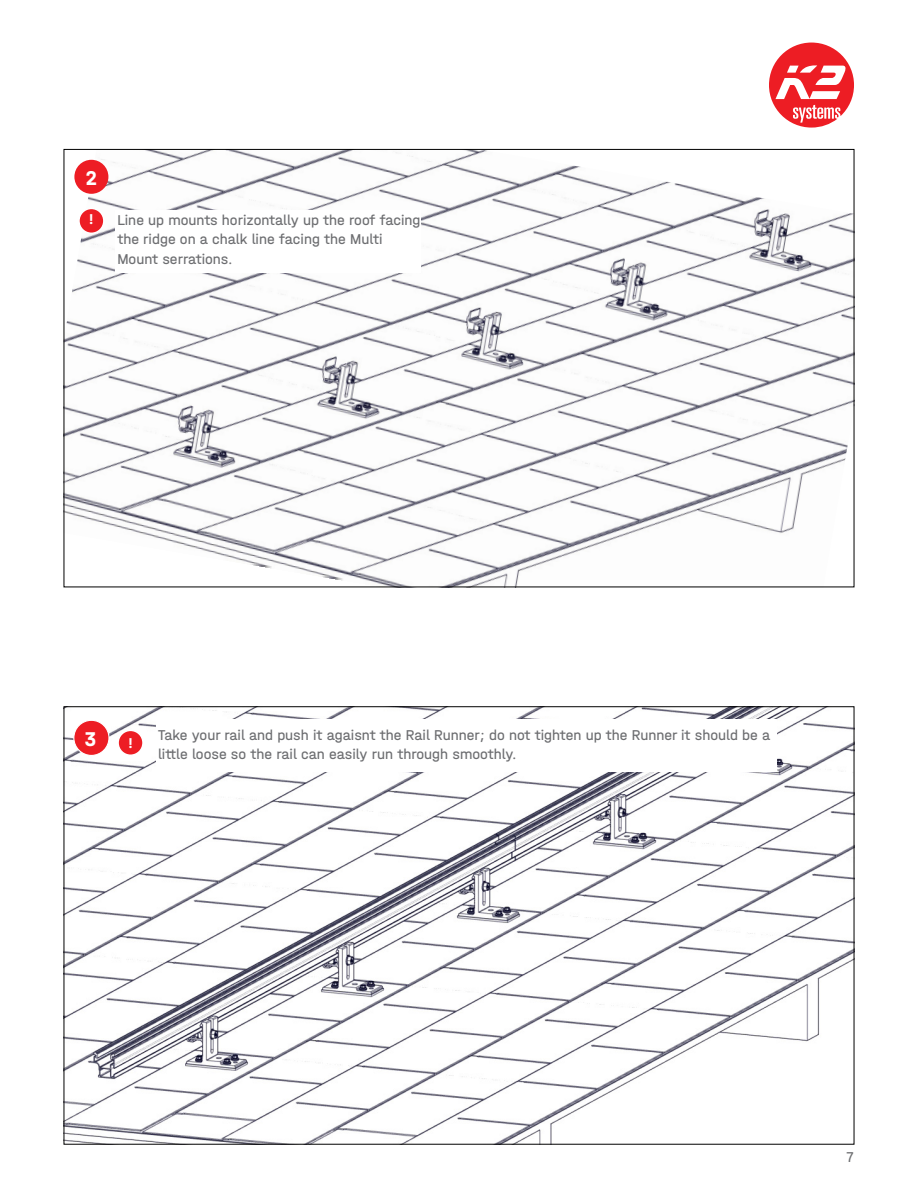
<style>
.page{position:relative;width:918px;height:1188px;background:#fff}
.page>*{position:absolute;margin:0;border:0;box-sizing:border-box;transform-origin:0 0}
.t1{font:21px "K2 Halvar Mittelschrift Bold";color:#fff}
.t2{font:15px/19px "K2 Halvar Mittelschrift Regular";color:#6d6e71}
.t3{font:15px "K2 Halvar Mittelschrift Bold";color:#fff}
</style>
<div class="page">
<svg style="left:769px;top:43px;width:85px;height:85px"></svg>
<img style="left:66px;top:151px;width:786px;height:434px">
<div style="left:74px;top:160px;width:34px;height:34px;background:#ed1d24;border-radius:50%"></div>
<div style="left:79px;top:208px;width:25px;height:25px;background:#ed1d24;border-radius:50%"></div>
<div style="left:78px;top:208px;width:27px;height:26px;border:2px solid #fff;border-radius:50%"></div>
<div style="left:115px;top:211px;width:306px;height:62px;background:#fff"></div>
<img style="left:66px;top:709px;width:786px;height:433px">
<div style="left:74px;top:720px;width:35px;height:35px;background:#ed1d24;border-radius:50%"></div>
<div style="left:73px;top:720px;width:37px;height:36px;border:1px solid #fff;border-radius:50%"></div>
<div style="left:118px;top:730px;width:25px;height:25px;background:#ed1d24;border-radius:50%"></div>
<div style="left:117px;top:730px;width:27px;height:26px;border:2px solid #fff;border-radius:50%"></div>
<div style="left:156px;top:720px;width:620px;height:52px;background:#fff"></div>
<h1 class="t1" style="left:86px;top:165px;width:13px">2</h1>
<p class="t3" style="left:89px;top:210px;width:6px">!</p>
<p class="t2" style="left:117px;top:211px;width:305px">Line up mounts horizontally up the roof facing the ridge on a chalk line facing the Multi<br>Mount serrations.</p>
<h1 class="t1" style="left:85px;top:726px;width:13px">3</h1>
<p class="t3" style="left:128px;top:734px;width:6px">!</p>
<p class="t2" style="left:158px;top:725px;width:614px">Take your rail and push it agaisnt the Rail Runner; do not tighten up the Runner it should be a little loose so the rail can easily run through smoothly.</p>
<p class="t2" style="left:847px;top:1147px;width:9px">7</p>
</div>
